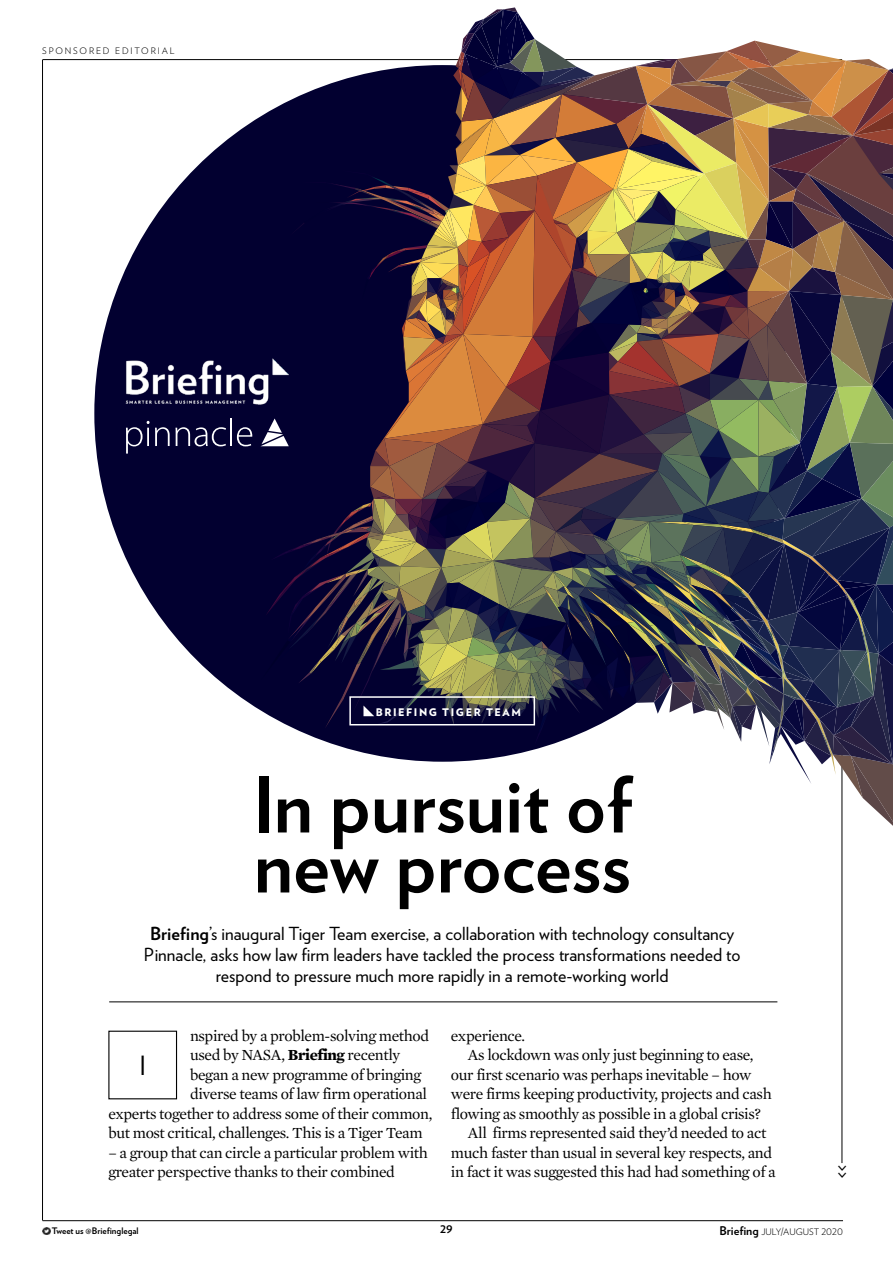
<style>
.page{position:relative;width:893px;height:1263px;background:#fff}
.page>*{position:absolute;margin:0;border:0;box-sizing:border-box;transform-origin:0 0}
.Feature_Headline{font:700 77.1px/60px "Verlag";color:#000}
.Feature_1st_para{font:26.4px "Verlag";color:#000}
.Sell{font:18px/21px "Verlag";color:#000;text-align:center}
.t1{font:16.5px "Verlag";color:#000}
.Body_copy_with_i{font:15.75px/19.5px "Mercury Text G1";letter-spacing:-.025em;color:#000}
.t2{font:900 10.5px "Verlag";letter-spacing:.15em;color:#fff}
.t3{font:700 10.5px "Verlag";color:#000}
.t4{font:300 9px "Verlag";color:#000}
.t5{font:700 9px "Verlag";color:#000}
.t6{font:300 9px "Verlag";letter-spacing:.2em;color:#000}
.s1{font-weight:700}
.s2{font-weight:700;font-size:12px}
</style>
<div class="page">
<hr style="left:43px;top:1220px;width:800px;height:1px;background:#000">
<svg style="left:43px;top:1227px;width:7px;height:8px"></svg>
<hr style="left:42px;top:60px;width:1px;height:1160px;background:#000">
<hr style="left:842px;top:60px;width:1px;height:1103px;background:#000">
<hr style="left:43px;top:59px;width:799px;height:1px;background:#000">
<div style="left:94px;top:65px;width:697px;height:697px;background:#020030;border-radius:50%"></div>
<div style="left:108px;top:1031px;width:69px;height:68px;border:1px solid #000"></div>
<hr style="left:109px;top:1001px;width:668px;height:1px;background:#000">
<img style="left:125px;top:360px;width:135px;height:45px">
<svg style="left:126px;top:421px;width:100px;height:33px"></svg>
<hr style="left:230px;top:419px;width:2px;height:27px;background:#fff">
<svg style="left:237px;top:427px;width:15px;height:19px"></svg>
<img style="left:260px;top:7px;width:633px;height:824px">
<p class="t6" style="left:42px;top:44px;width:134px">SPONSORED EDITORIAL</p>
<p class="t2" style="left:376px;top:704px;width:147px">BRIEFING TIGER TEAM</p>
<p class="Feature_Headline" style="left:252px;top:771px;width:381px">In pursuit of new process</p>
<p class="Sell" style="left:144px;top:922px;width:598px"><span class="s1">Briefing</span>’s inaugural Tiger Team exercise, a collaboration with technology consultancy<br>Pinnacle, asks how law firm leaders have tackled the process transformations needed to respond to pressure much more rapidly in a remote-working world</p>
<p class="Body_copy_with_i" style="left:190px;top:1026px;width:241px">nspired by a problem-solving method</p>
<p class="Body_copy_with_i" style="left:190px;top:1045px;width:212px">used by NASA, <span class="s1">Briefing</span> recently</p>
<p class="Body_copy_with_i" style="left:190px;top:1065px;width:233px">began a new programme of bringing</p>
<p class="Body_copy_with_i" style="left:190px;top:1084px;width:238px">diverse teams of law firm operational</p>
<p class="Body_copy_with_i" style="left:108px;top:1104px;width:326px">experts together to address some of their common,</p>
<p class="Body_copy_with_i" style="left:108px;top:1123px;width:316px">but most critical, challenges. This is a Tiger Team</p>
<p class="Body_copy_with_i" style="left:108px;top:1143px;width:321px">– a group that can circle a particular problem with greater perspective thanks to their combined</p>
<p class="Feature_1st_para" style="left:139px;top:1046px;width:8px">I</p>
<p class="Body_copy_with_i" style="left:451px;top:1026px;width:76px">experience.</p>
<p class="Body_copy_with_i" style="left:451px;top:1045px;width:322px;text-indent:17px">As lockdown was only just beginning to ease, our first scenario was perhaps inevitable – how were firms keeping productivity, projects and cash flowing as smoothly as possible in a global crisis?</p>
<p class="Body_copy_with_i" style="left:451px;top:1123px;width:326px;text-align:center">All firms represented said they’d needed to act much faster than usual in several key respects, and in fact it was suggested this had had something of a</p>
<p class="t1" style="left:856px;top:1165px;width:15px;rotate:90deg">&gt;&gt;</p>
<p class="t5" style="left:52px;top:1224px;width:88px">Tweet us @Briefinglegal</p>
<p class="t3" style="left:440px;top:1220px;width:14px">29</p>
<p class="t4" style="left:719px;top:1225px;width:125px"><span class="s2">Briefing</span> JULY/AUGUST 2020</p>
</div>
